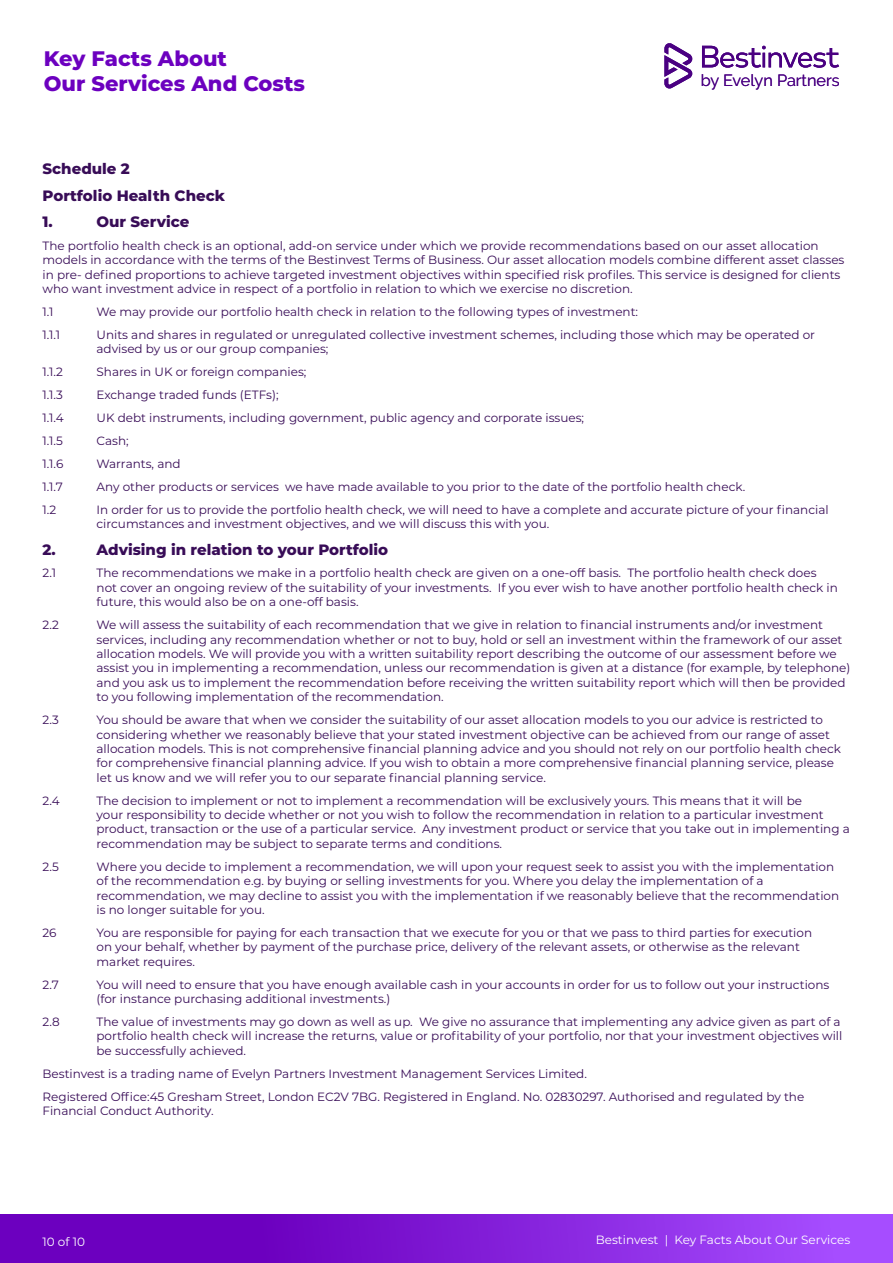
<style>
.page{position:relative;width:893px;height:1263px;background:#fff}
.page>*{position:absolute;margin:0;border:0;box-sizing:border-box;transform-origin:0 0}
.t1{font:800 21px/25.2px "Montserrat";color:#6c00bf}
.t2{font:16.2px "Evelyn Raleway";color:#4a0082}
.t3{font:800 15px/26.5px "Montserrat";color:#380c57}
.t4{font:12px/14.4px "Montserrat";color:#380c57}
.t5{font:12px "Montserrat";color:#fff}
</style>
<div class="page">
<div style="left:0;top:1214px;width:893px;height:49px;background:linear-gradient(to right,#5f00b1,#a54cfe)"></div>
<svg style="left:664px;top:43px;width:28px;height:45px"></svg>
<svg style="left:702px;top:46px;width:137px;height:22px"></svg>
<h1 class="t1" style="left:44px;top:45px;width:263px">Key Facts About<br>Our Services And Costs</h1>
<h2 class="t2" style="left:701px;top:71px;width:140px">by Evelyn Partners</h2>
<p class="t3" style="left:43px;top:155px;width:184px">Schedule 2<br>Portfolio Health Check<br>1.</p>
<p class="t3" style="left:97px;top:208px;width:94px">Our Service</p>
<p class="t4" style="left:43px;top:238px;width:803px">The portfolio health check is an optional, add-on service under which we provide recommendations based on our asset allocation models in accordance with the terms of the Bestinvest Terms of Business. Our asset allocation models combine different asset classes in pre- defined proportions to achieve targeted investment objectives within specified risk profiles. This service is designed for clients who want investment advice in respect of a portfolio in relation to which we exercise no discretion.</p>
<p class="t4" style="left:43px;top:304px;width:13px">1.1</p>
<p class="t4" style="left:97px;top:304px;width:543px">We may provide our portfolio health check in relation to the following types of investment:</p>
<p class="t4" style="left:43px;top:327px;width:19px">1.1.1</p>
<p class="t4" style="left:97px;top:327px;width:720px">Units and shares in regulated or unregulated collective investment schemes, including those which may be operated or advised by us or our group companies;</p>
<p class="t4" style="left:43px;top:364px;width:22px">1.1.2</p>
<p class="t4" style="left:97px;top:364px;width:211px">Shares in UK or foreign companies;</p>
<p class="t4" style="left:43px;top:387px;width:22px">1.1.3</p>
<p class="t4" style="left:97px;top:387px;width:184px">Exchange traded funds (ETFs);</p>
<p class="t4" style="left:43px;top:410px;width:23px">1.1.4</p>
<p class="t4" style="left:97px;top:410px;width:489px">UK debt instruments, including government, public agency and corporate issues;</p>
<p class="t4" style="left:43px;top:433px;width:22px">1.1.5</p>
<p class="t4" style="left:97px;top:433px;width:34px">Cash;</p>
<p class="t4" style="left:43px;top:456px;width:22px">1.1.6</p>
<p class="t4" style="left:97px;top:456px;width:86px">Warrants, and</p>
<p class="t4" style="left:43px;top:479px;width:22px">1.1.7</p>
<p class="t4" style="left:97px;top:479px;width:650px">Any other products or services we have made available to you prior to the date of the portfolio health check.</p>
<p class="t4" style="left:43px;top:502px;width:15px">1.2</p>
<p class="t4" style="left:97px;top:502px;width:734px">In order for us to provide the portfolio health check, we will need to have a complete and accurate picture of your financial circumstances and investment objectives, and we will discuss this with you.</p>
<p class="t3" style="left:43px;top:535px;width:15px">2.</p>
<p class="t3" style="left:97px;top:535px;width:293px">Advising in relation to your Portfolio</p>
<p class="t4" style="left:43px;top:566px;width:15px">2.1</p>
<p class="t4" style="left:97px;top:566px;width:743px">The recommendations we make in a portfolio health check are given on a one-off basis. The portfolio health check does not cover an ongoing review of the suitability of your investments. If you ever wish to have another portfolio health check in future, this would also be on a one-off basis.</p>
<p class="t4" style="left:43px;top:617px;width:18px">2.2</p>
<p class="t4" style="left:97px;top:617px;width:755px">We will assess the suitability of each recommendation that we give in relation to financial instruments and/or investment services, including any recommendation whether or not to buy, hold or sell an investment within the framework of our asset allocation models. We will provide you with a written suitability report describing the outcome of our assessment before we assist you in implementing a recommendation, unless our recommendation is given at a distance (for example, by telephone) and you ask us to implement the recommendation before receiving the written suitability report which will then be provided to you following implementation of the recommendation.</p>
<p class="t4" style="left:43px;top:712px;width:18px">2.3</p>
<p class="t4" style="left:97px;top:712px;width:746px">You should be aware that when we consider the suitability of our asset allocation models to you our advice is restricted to considering whether we reasonably believe that your stated investment objective can be achieved from our range of asset allocation models. This is not comprehensive financial planning advice and you should not rely on our portfolio health check for comprehensive financial planning advice. If you wish to obtain a more comprehensive financial planning service, please let us know and we will refer you to our separate financial planning service.</p>
<p class="t4" style="left:43px;top:793px;width:19px">2.4</p>
<p class="t4" style="left:97px;top:793px;width:755px">The decision to implement or not to implement a recommendation will be exclusively yours. This means that it will be<br>your responsibility to decide whether or not you wish to follow the recommendation in relation to a particular investment product, transaction or the use of a particular service. Any investment product or service that you take out in implementing a recommendation may be subject to separate terms and conditions.</p>
<p class="t4" style="left:43px;top:859px;width:18px">2.5</p>
<p class="t4" style="left:97px;top:859px;width:744px">Where you decide to implement a recommendation, we will upon your request seek to assist you with the implementation of the recommendation e.g. by buying or selling investments for you. Where you delay the implementation of a recommendation, we may decline to assist you with the implementation if we reasonably believe that the recommendation is no longer suitable for you.</p>
<p class="t4" style="left:43px;top:925px;width:16px">26</p>
<p class="t4" style="left:97px;top:925px;width:717px">You are responsible for paying for each transaction that we execute for you or that we pass to third parties for execution on your behalf, whether by payment of the purchase price, delivery of the relevant assets, or otherwise as the relevant market requires.</p>
<p class="t4" style="left:43px;top:977px;width:18px">2.7</p>
<p class="t4" style="left:97px;top:977px;width:734px">You will need to ensure that you have enough available cash in your accounts in order for us to follow out your instructions (for instance purchasing additional investments.)</p>
<p class="t4" style="left:43px;top:1014px;width:19px">2.8</p>
<p class="t4" style="left:97px;top:1014px;width:747px">The value of investments may go down as well as up. We give no assurance that implementing any advice given as part of a portfolio health check will increase the returns, value or profitability of your portfolio, nor that your investment objectives will be successfully achieved.</p>
<p class="t4" style="left:43px;top:1061px;width:763px;line-height:23px">Bestinvest is a trading name of Evelyn Partners Investment Management Services Limited.<br>Registered Office:45 Gresham Street, London EC2V 7BG. Registered in England. No. 02830297. Authorised and regulated by the</p>
<p class="t4" style="left:43px;top:1103px;width:173px">Financial Conduct Authority.</p>
<p class="t5" style="left:43px;top:1233px;width:44px">10 of 10</p>
<p class="t5" style="left:596px;top:1231px;width:256px">Bestinvest | Key Facts About Our Services</p>
</div>
